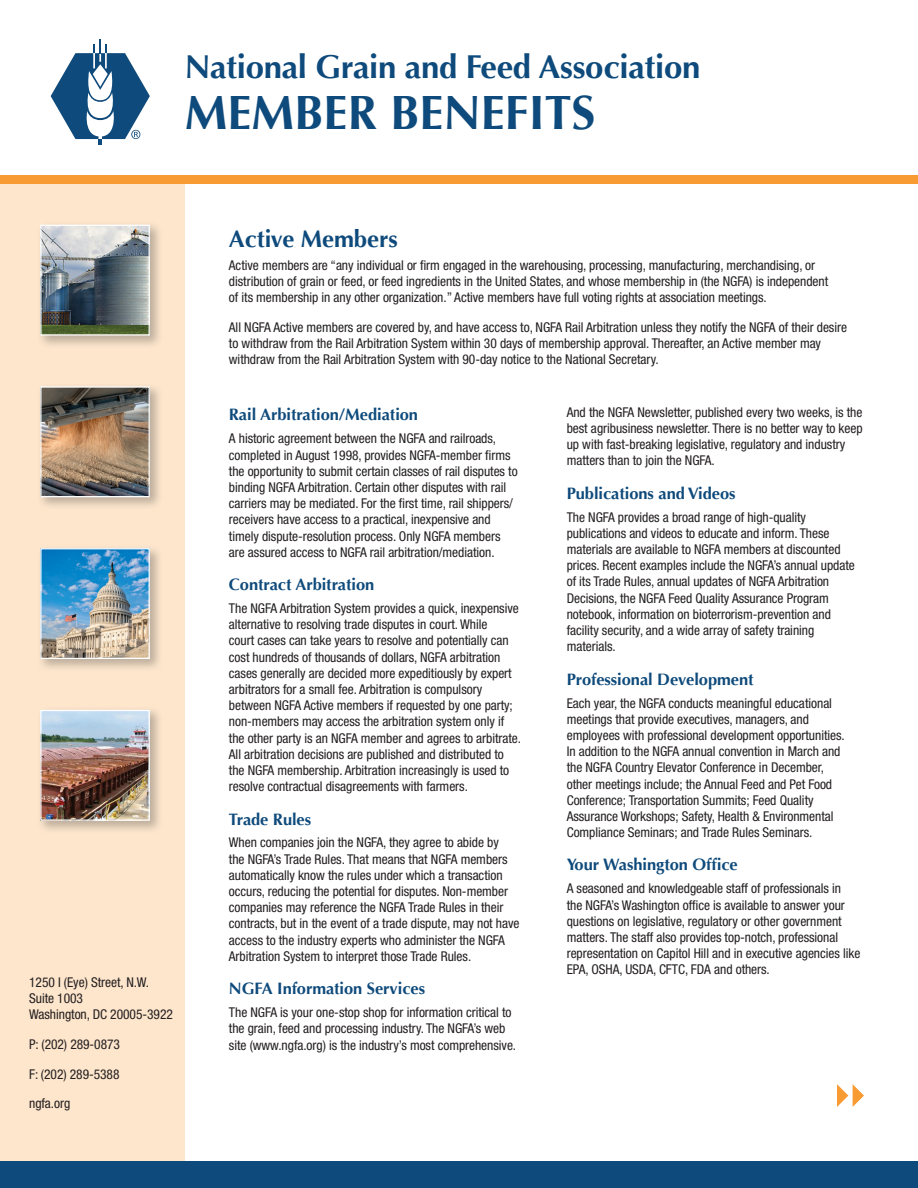
<style>
.page{position:relative;width:918px;height:1188px;background:#fff}
.page>*{position:absolute;margin:0;border:0;box-sizing:border-box;transform-origin:0 0}
.t1{font:700 48px "Optima";color:#0e4a7b}
.t2{font:700 33px "Optima";letter-spacing:-.01em;color:#0e4a7b}
.t3{font:700 24px "Optima";letter-spacing:-.005em;color:#0e4a7b}
.t4{font:700 16.5px "Optima";letter-spacing:-.005em;color:#0e4a7b}
.t5{font:condensed 13.5px/16.2px "Helvetica Neue";letter-spacing:-.005em;color:#231f20}
</style>
<div class="page">
<div style="left:0;top:184px;width:185px;height:1004px;background:#fee6cc"></div>
<svg style="left:51px;top:39px;width:99px;height:105px"></svg>
<div style="left:0;top:176px;width:918px;height:8px;background:#f89b33"></div>
<div style="left:0;top:1161px;width:918px;height:27px;background:#0e4a7b"></div>
<svg style="left:837px;top:1084px;width:27px;height:23px"></svg>
<img style="left:40px;top:224px;width:120px;height:122px">
<img style="left:42px;top:227px;width:106px;height:107px">
<div style="left:40px;top:225px;width:110px;height:111px;border:1px solid #fff"></div>
<img style="left:42px;top:388px;width:106px;height:107px">
<div style="left:40px;top:386px;width:110px;height:111px;border:1px solid #fff"></div>
<img style="left:42px;top:550px;width:106px;height:107px">
<div style="left:40px;top:548px;width:110px;height:111px;border:1px solid #fff"></div>
<img style="left:42px;top:712px;width:106px;height:107px">
<div style="left:40px;top:710px;width:110px;height:111px;border:1px solid #fff"></div>
<h2 class="t2" style="left:185px;top:48px;width:517px">National Grain and Feed Association</h2>
<h1 class="t1" style="left:185px;top:85px;width:412px">MEMBER BENEFITS</h1>
<p class="t5" style="left:29px;top:974px;width:145px">1250 I (Eye) Street, N.W.<br>Suite 1003<br>Washington, DC 20005-3922</p>
<p class="t5" style="left:29px;top:1029px;width:92px;line-height:29.7px">P: (202) 289-0873<br>F: (202) 289-5388</p>
<p class="t5" style="left:29px;top:1095px;width:43px">ngfa.org</p>
<h3 class="t3" style="left:229px;top:225px;width:170px">Active Members</h3>
<p class="t5" style="left:229px;top:257px;width:601px">Active members are “any individual or firm engaged in the warehousing, processing, manufacturing, merchandising, or distribution of grain or feed, or feed ingredients in the United States, and whose membership in (the NGFA) is independent of its membership in any other organization.” Active members have full voting rights at association meetings.</p>
<p class="t5" style="left:229px;top:319px;width:620px">All NGFA Active members are covered by, and have access to, NGFA Rail Arbitration unless they notify the NGFA of their desire to withdraw from the Rail Arbitration System within 30 days of membership approval. Thereafter, an Active member may withdraw from the Rail Arbitration System with 90-day notice to the National Secretary.</p>
<p class="t4" style="left:229px;top:405px;width:191px">Rail Arbitration/Mediation</p>
<p class="t5" style="left:229px;top:430px;width:290px">A historic agreement between the NGFA and railroads, completed in August 1998, provides NGFA-member firms the opportunity to submit certain classes of rail disputes to binding NGFA Arbitration. Certain other disputes with rail carriers may be mediated. For the first time, rail shippers/ receivers have access to a practical, inexpensive and timely dispute-resolution process. Only NGFA members are assured access to NGFA rail arbitration/mediation.</p>
<p class="t4" style="left:229px;top:575px;width:147px">Contract Arbitration</p>
<p class="t5" style="left:229px;top:600px;width:294px">The NGFA Arbitration System provides a quick, inexpensive alternative to resolving trade disputes in court. While<br>court cases can take years to resolve and potentially can cost hundreds of thousands of dollars, NGFA arbitration cases generally are decided more expeditiously by expert arbitrators for a small fee. Arbitration is compulsory between NGFA Active members if requested by one party; non-members may access the arbitration system only if the other party is an NGFA member and agrees to arbitrate.<br>All arbitration decisions are published and distributed to the NGFA membership. Arbitration increasingly is used to resolve contractual disagreements with farmers.</p>
<p class="t4" style="left:229px;top:809px;width:84px">Trade Rules</p>
<p class="t5" style="left:229px;top:835px;width:292px">When companies join the NGFA, they agree to abide by<br>the NGFA’s Trade Rules. That means that NGFA members automatically know the rules under which a transaction occurs, reducing the potential for disputes. Non-member companies may reference the NGFA Trade Rules in their contracts, but in the event of a trade dispute, may not have access to the industry experts who administer the NGFA Arbitration System to interpret those Trade Rules.</p>
<p class="t4" style="left:229px;top:979px;width:198px">NGFA Information Services</p>
<p class="t5" style="left:229px;top:1004px;width:289px">The NGFA is your one-stop shop for information critical to the grain, feed and processing industry. The NGFA’s web site (www.ngfa.org) is the industry’s most comprehensive.</p>
<p class="t5" style="left:567px;top:404px;width:297px">And the NGFA Newsletter, published every two weeks, is the best agribusiness newsletter. There is no better way to keep up with fast-breaking legislative, regulatory and industry matters than to join the NGFA.</p>
<p class="t4" style="left:567px;top:484px;width:170px">Publications and Videos</p>
<p class="t5" style="left:567px;top:509px;width:290px">The NGFA provides a broad range of high-quality publications and videos to educate and inform. These materials are available to NGFA members at discounted prices. Recent examples include the NGFA’s annual update of its Trade Rules, annual updates of NGFA Arbitration Decisions, the NGFA Feed Quality Assurance Program notebook, information on bioterrorism-prevention and facility security, and a wide array of safety training materials.</p>
<p class="t4" style="left:567px;top:669px;width:188px">Professional Development</p>
<p class="t5" style="left:567px;top:695px;width:280px">Each year, the NGFA conducts meaningful educational meetings that provide executives, managers, and employees with professional development opportunities.<br>In addition to the NGFA annual convention in March and the NGFA Country Elevator Conference in December, other meetings include; the Annual Feed and Pet Food Conference; Transportation Summits; Feed Quality Assurance Workshops; Safety, Health &amp; Environmental Compliance Seminars; and Trade Rules Seminars.</p>
<p class="t4" style="left:567px;top:855px;width:173px">Your Washington Office</p>
<p class="t5" style="left:567px;top:880px;width:295px">A seasoned and knowledgeable staff of professionals in<br>the NGFA’s Washington office is available to answer your questions on legislative, regulatory or other government matters. The staff also provides top-notch, professional representation on Capitol Hill and in executive agencies like EPA, OSHA, USDA, CFTC, FDA and others.</p>
</div>
